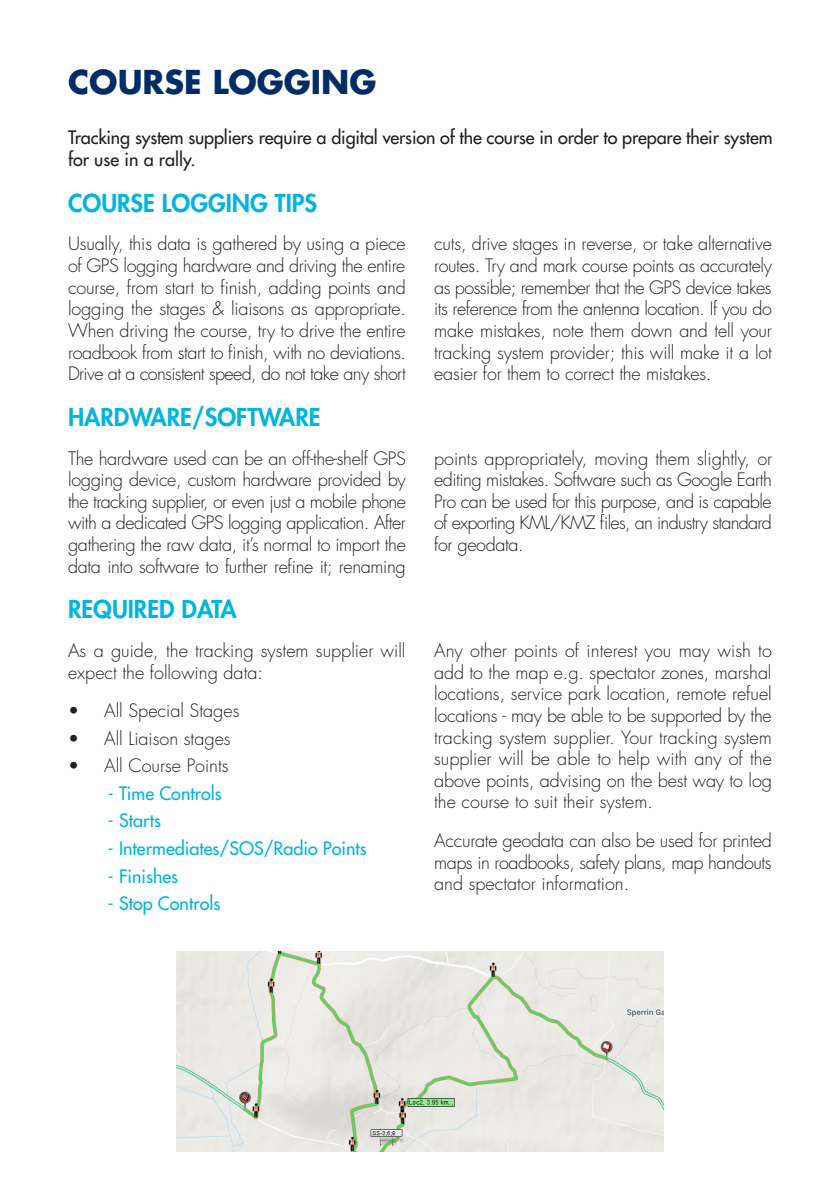
<style>
.page{position:relative;width:840px;height:1191px;background:#fff}
.page>*{position:absolute;margin:0;border:0;box-sizing:border-box;transform-origin:0 0}
.TITRE_1{font:700 32px "Futura Std";color:#002d66}
.TITRE_2{font:800 24px "Futura Std";color:#02b4e2}
.TEXTE_COURANT{font:300 18px/21.6px "Futura Std";letter-spacing:-.01em;color:#231f20;text-align:justify}
.t1{font:500 18px/21.6px "Futura Std";letter-spacing:-.01em;color:#231f20}
.TEXTE_COURANT-2{font:500 18px "Futura Std";color:#02b4e2}
</style>
<div class="page">
<img style="left:176px;top:951px;width:487px;height:200px">
<p class="TITRE_1" style="left:68px;top:61px;width:310px">COURSE LOGGING</p>
<p class="t1" style="left:68px;top:127px;width:705px">Tracking system suppliers require a digital version of the course in order to prepare their system for use in a rally.</p>
<p class="TITRE_2" style="left:68px;top:188px;width:250px">COURSE LOGGING TIPS</p>
<p class="TEXTE_COURANT" style="left:68px;top:234px;width:339px">Usually, this data is gathered by using a piece of GPS logging hardware and driving the entire course, from start to finish, adding points and logging the stages &amp; liaisons as appropriate.<br>When driving the course, try to drive the entire roadbook from start to finish, with no deviations.<br>Drive at a consistent speed, do not take any short</p>
<p class="TEXTE_COURANT" style="left:434px;top:234px;width:339px">cuts, drive stages in reverse, or take alternative routes. Try and mark course points as accurately as possible; remember that the GPS device takes its reference from the antenna location. If you do make mistakes, note them down and tell your tracking system provider; this will make it a lot easier for them to correct the mistakes.</p>
<p class="TITRE_2" style="left:68px;top:402px;width:254px">HARDWARE/SOFTWARE</p>
<p class="TEXTE_COURANT" style="left:68px;top:448px;width:339px">The hardware used can be an off-the-shelf GPS logging device, custom hardware provided by the tracking supplier, or even just a mobile phone with a dedicated GPS logging application. After gathering the raw data, it’s normal to import the data into software to further refine it; renaming</p>
<p class="TEXTE_COURANT" style="left:434px;top:448px;width:339px">points appropriately, moving them slightly, or editing mistakes. Software such as Google Earth Pro can be used for this purpose, and is capable of exporting KML/KMZ files, an industry standard for geodata.</p>
<p class="TITRE_2" style="left:68px;top:594px;width:170px">REQUIRED DATA</p>
<p class="TEXTE_COURANT" style="left:68px;top:640px;width:339px">As a guide, the tracking system supplier will expect the following data:</p>
<p class="TEXTE_COURANT" style="left:68px;top:700px;width:173px">• All Special Stages</p>
<p class="TEXTE_COURANT" style="left:68px;top:727px;width:164px">• All Liaison stages</p>
<p class="TEXTE_COURANT" style="left:68px;top:755px;width:162px">• All Course Points</p>
<p class="TEXTE_COURANT-2" style="left:108px;top:781px;width:115px">- Time Controls</p>
<p class="TEXTE_COURANT-2" style="left:108px;top:809px;width:55px">- Starts</p>
<p class="TEXTE_COURANT-2" style="left:108px;top:837px;width:260px">- Intermediates/SOS/Radio Points</p>
<p class="TEXTE_COURANT-2" style="left:108px;top:864px;width:72px">- Finishes</p>
<p class="TEXTE_COURANT-2" style="left:108px;top:892px;width:114px">- Stop Controls</p>
<p class="TEXTE_COURANT" style="left:434px;top:640px;width:339px">Any other points of interest you may wish to add to the map e.g. spectator zones, marshal locations, service park location, remote refuel locations - may be able to be supported by the tracking system supplier. Your tracking system supplier will be able to help with any of the above points, advising on the best way to log the course to suit their system.</p>
<p class="TEXTE_COURANT" style="left:434px;top:830px;width:339px">Accurate geodata can also be used for printed maps in roadbooks, safety plans, map handouts and spectator information.</p>
</div>
